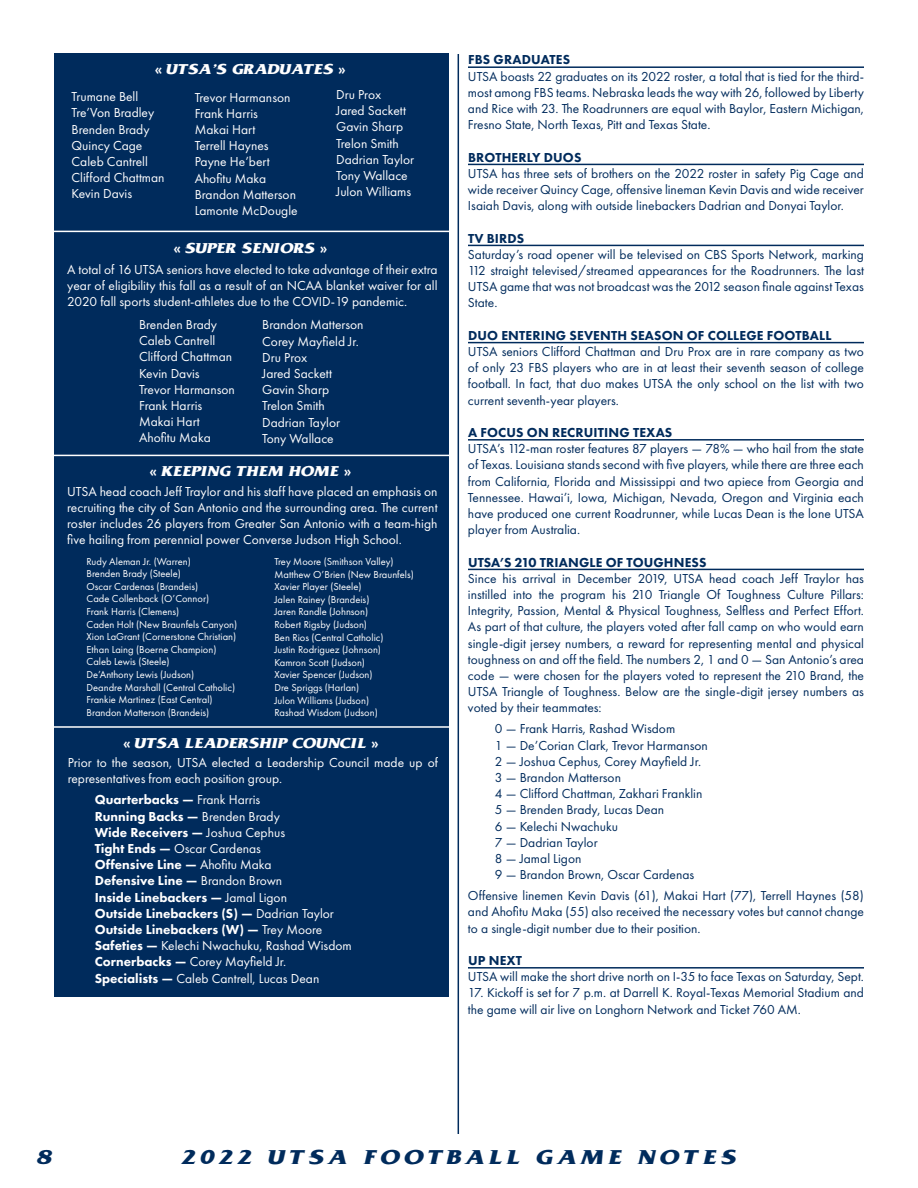
<style>
.page{position:relative;width:918px;height:1188px;background:#fff}
.page>*{position:absolute;margin:0;border:0;box-sizing:border-box;transform-origin:0 0}
.t1{font:700 21px "UTSA";letter-spacing:.2em;color:#002b5c}
.t2{font:700 15px "UTSA";color:#fff;scale:.95 1}
.t3{font:13.5px/16.2px "Futura PT";color:#002b5c;text-align:justify}
.t4{font:13.5px/16.2px "Futura PT";color:#fff}
.t5{font:800 13.5px/16.2px "Futura PT";color:#fff}
.t6{font:800 13.5px "Futura PT";letter-spacing:.01em;color:#002b5c}
.t7{font:10.5px/12.6px "Futura PT";color:#fff}
.s1{font-family:"Futura PT";font-weight:800}
.s2{font-weight:400}
</style>
<div class="page">
<hr style="left:468px;top:66px;width:396px;height:2px;background:#002b5c">
<hr style="left:468px;top:164px;width:396px;height:1px;background:#002b5c">
<hr style="left:468px;top:245px;width:396px;height:1px;background:#002b5c">
<hr style="left:468px;top:342px;width:396px;height:1px;background:#002b5c">
<hr style="left:468px;top:439px;width:396px;height:2px;background:#002b5c">
<hr style="left:468px;top:569px;width:396px;height:1px;background:#002b5c">
<hr style="left:468px;top:967px;width:396px;height:2px;background:#002b5c">
<hr style="left:458px;top:54px;width:1px;height:1080px;background:#002b5c">
<div style="left:54px;top:54px;width:394px;height:178px;background:#002b5c"></div>
<div style="left:54px;top:230px;width:395px;height:224px;background:#002b5c"></div>
<div style="left:54px;top:454px;width:395px;height:271px;background:#002b5c"></div>
<hr style="left:52px;top:455px;width:398px;height:1px;background:#fff">
<hr style="left:50px;top:231px;width:400px;height:1px;background:#fff">
<div style="left:55px;top:725px;width:394px;height:272px;background:#002b5c"></div>
<hr style="left:52px;top:726px;width:399px;height:2px;background:#fff">
<p class="t2" style="left:155px;top:61px;width:203px"><span class="s1">«</span> UTSA’S GRADUATES <span class="s1">»</span></p>
<p class="t4" style="left:336px;top:86px;width:79px">Dru Prox<br>Jared Sackett<br>Gavin Sharp<br>Trelon Smith<br>Dadrian Taylor<br>Tony Wallace<br>Julon Williams</p>
<p class="t4" style="left:72px;top:88px;width:94px">Trumane Bell<br>Tre’Von Bradley<br>Brenden Brady<br>Quincy Cage<br>Caleb Cantrell<br>Clifford Chattman<br>Kevin Davis</p>
<p class="t4" style="left:195px;top:89px;width:104px">Trevor Harmanson<br>Frank Harris<br>Makai Hart<br>Terrell Haynes<br>Payne He’bert<br>Ahofitu Maka<br>Brandon Matterson<br>Lamonte McDougle</p>
<p class="t2" style="left:174px;top:239px;width:163px"><span class="s1">«</span> SUPER SENIORS <span class="s1">»</span></p>
<p class="t4" style="left:67px;top:261px;width:372px;text-align:justify">A total of 16 UTSA seniors have elected to take advantage of their extra year of eligibility this fall as a result of an NCAA blanket waiver for all 2020 fall sports student-athletes due to the COVID-19 pandemic.</p>
<p class="t4" style="left:139px;top:316px;width:97px">Brenden Brady<br>Caleb Cantrell<br>Clifford Chattman<br>Kevin Davis<br>Trevor Harmanson<br>Frank Harris<br>Makai Hart<br>Ahofitu Maka</p>
<p class="t4" style="left:262px;top:317px;width:103px">Brandon Matterson<br>Corey Mayfield Jr.<br>Dru Prox<br>Jared Sackett<br>Gavin Sharp<br>Trelon Smith<br>Dadrian Taylor<br>Tony Wallace</p>
<p class="t2" style="left:150px;top:463px;width:214px"><span class="s1">«</span> KEEPING THEM HOME <span class="s1">»</span></p>
<p class="t4" style="left:67px;top:483px;width:372px;text-align:justify">UTSA head coach Jeff Traylor and his staff have placed an emphasis on recruiting the city of San Antonio and the surrounding area. The current roster includes 26 players from Greater San Antonio with a team-high five hailing from perennial power Converse Judson High School.</p>
<p class="t7" style="left:87px;top:555px;width:152px">Rudy Aleman Jr. (Warren)<br>Brenden Brady (Steele)<br>Oscar Cardenas (Brandeis)<br>Cade Collenback (O’Connor)<br>Frank Harris (Clemens)<br>Caden Holt (New Braunfels Canyon)<br>Xion LaGrant (Cornerstone Christian)<br>Ethan Laing (Boerne Champion)<br>Caleb Lewis (Steele)<br>De’Anthony Lewis (Judson)<br>Deandre Marshall (Central Catholic)<br>Frankie Martinez (East Central)<br>Brandon Matterson (Brandeis)</p>
<p class="t7" style="left:274px;top:555px;width:141px">Trey Moore (Smithson Valley)<br>Matthew O’Brien (New Braunfels)<br>Xavier Player (Steele)<br>Jalen Rainey (Brandeis)<br>Jaren Randle (Johnson)<br>Robert Rigsby (Judson)<br>Ben Rios (Central Catholic)<br>Justin Rodriguez (Johnson)<br>Kamron Scott (Judson)<br>Xavier Spencer (Judson)<br>Dre Spriggs (Harlan)<br>Julon Williams (Judson)<br>Rashad Wisdom (Judson)</p>
<p class="t2" style="left:123px;top:734px;width:271px"><span class="s1">«</span> UTSA LEADERSHIP COUNCIL <span class="s1">»</span></p>
<p class="t4" style="left:68px;top:754px;width:372px">Prior to the season, UTSA elected a Leadership Council made up of representatives from each position group.</p>
<p class="t5" style="left:95px;top:791px;width:259px">Quarterbacks — <span class="s2">Frank Harris<br></span>Running Backs — <span class="s2">Brenden Brady<br></span>Wide Receivers — <span class="s2">Joshua Cephus<br></span>Tight Ends — <span class="s2">Oscar Cardenas<br></span>Offensive Line — <span class="s2">Ahofitu Maka<br></span>Defensive Line — <span class="s2">Brandon Brown<br></span>Inside Linebackers — <span class="s2">Jamal Ligon<br></span>Outside Linebackers (S) — <span class="s2">Dadrian Taylor </span>Outside Linebackers (W) — <span class="s2">Trey Moore </span>Safeties — <span class="s2">Kelechi Nwachuku, Rashad Wisdom </span>Cornerbacks — <span class="s2">Corey Mayfield Jr.<br></span>Specialists — <span class="s2">Caleb Cantrell, Lucas Dean</span></p>
<p class="t6" style="left:468px;top:51px;width:104px">FBS GRADUATES</p>
<p class="t3" style="left:468px;top:68px;width:398px">UTSA boasts 22 graduates on its 2022 roster, a total that is tied for the third&shy;most among FBS teams. Nebraska leads the way with 26, followed by Liberty and Rice with 23. The Roadrunners are equal with Baylor, Eastern Michigan, Fresno State, North Texas, Pitt and Texas State.</p>
<p class="t6" style="left:468px;top:149px;width:115px">BROTHERLY DUOS</p>
<p class="t3" style="left:468px;top:165px;width:398px">UTSA has three sets of brothers on the 2022 roster in safety Pig Cage and wide receiver Quincy Cage, offensive lineman Kevin Davis and wide receiver Isaiah Davis, along with outside linebackers Dadrian and Donyai Taylor.</p>
<p class="t6" style="left:468px;top:230px;width:58px">TV BIRDS</p>
<p class="t3" style="left:468px;top:246px;width:398px">Saturday’s road opener will be televised on CBS Sports Network, marking 112 straight televised/streamed appearances for the Roadrunners. The last UTSA game that was not broadcast was the 2012 season finale against Texas State.</p>
<p class="t6" style="left:468px;top:327px;width:365px">DUO ENTERING SEVENTH SEASON OF COLLEGE FOOTBALL</p>
<p class="t3" style="left:468px;top:343px;width:398px">UTSA seniors Clifford Chattman and Dru Prox are in rare company as two of only 23 FBS players who are in at least their seventh season of college football. In fact, that duo makes UTSA the only school on the list with two current seventh-year players.</p>
<p class="t6" style="left:468px;top:424px;width:206px">A FOCUS ON RECRUITING TEXAS</p>
<p class="t3" style="left:468px;top:440px;width:398px">UTSA’s 112-man roster features 87 players — 78% — who hail from the state of Texas. Louisiana stands second with five players, while there are three each from California, Florida and Mississippi and two apiece from Georgia and Tennessee. Hawai’i, Iowa, Michigan, Nevada, Oregon and Virginia each have produced one current Roadrunner, while Lucas Dean is the lone UTSA player from Australia.</p>
<p class="t6" style="left:468px;top:554px;width:240px">UTSA’S 210 TRIANGLE OF TOUGHNESS</p>
<p class="t3" style="left:468px;top:570px;width:398px">Since his arrival in December 2019, UTSA head coach Jeff Traylor has instilled into the program his 210 Triangle Of Toughness Culture Pillars:<br>Integrity, Passion, Mental &amp; Physical Toughness, Selfless and Perfect Effort.<br>As part of that culture, the players voted after fall camp on who would earn single-digit jersey numbers, a reward for representing mental and physical toughness on and off the field. The numbers 2, 1 and 0 — San Antonio’s area code — were chosen for the players voted to represent the 210 Brand, the UTSA Triangle of Toughness. Below are the single-digit jersey numbers as voted by their teammates:</p>
<p class="t3" style="left:495px;top:721px;width:214px;text-align:left">0 — Frank Harris, Rashad Wisdom<br>1 — De’Corian Clark, Trevor Harmanson<br>2 — Joshua Cephus, Corey Mayfield Jr.<br>3 — Brandon Matterson<br>4 — Clifford Chattman, Zakhari Franklin<br>5 — Brenden Brady, Lucas Dean<br>6 — Kelechi Nwachuku<br>7 — Dadrian Taylor<br>8 — Jamal Ligon<br>9 — Brandon Brown, Oscar Cardenas</p>
<p class="t3" style="left:468px;top:887px;width:398px">Offensive linemen Kevin Davis (61), Makai Hart (77), Terrell Haynes (58) and Ahofitu Maka (55) also received the necessary votes but cannot change to a single-digit number due to their position.</p>
<p class="t6" style="left:468px;top:952px;width:56px">UP NEXT</p>
<p class="t3" style="left:468px;top:968px;width:398px">UTSA will make the short drive north on I-35 to face Texas on Saturday, Sept.</p>
<p class="t3" style="left:468px;top:985px;width:397px">17. Kickoff is set for 7 p.m. at Darrell K. Royal-Texas Memorial Stadium and the game will air live on Longhorn Network and Ticket 760 AM.</p>
<h1 class="t1" style="left:37px;top:1145px;width:16px">8</h1>
<h1 class="t1" style="left:181px;top:1145px;width:556px">2022 UTSA FOOTBALL GAME NOTES</h1>
</div>
